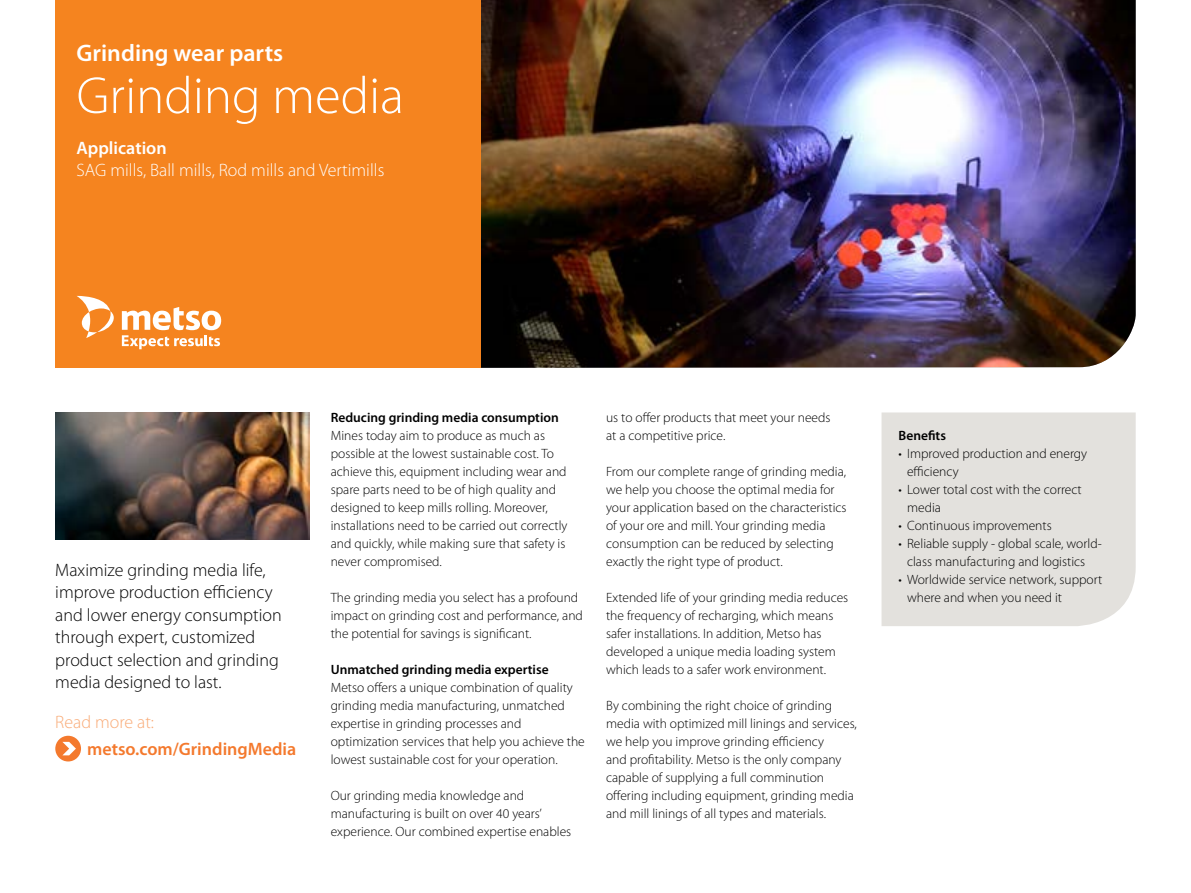
<style>
.page{position:relative;width:1191px;height:893px;background:#fff}
.page>*{position:absolute;margin:0;border:0;box-sizing:border-box;transform-origin:0 0}
.t1{font:300 52.5px "Myriad Pro";color:#fff}
.t2{font:600 24px "Myriad Pro";color:#fff}
.t3{font:300 18px/22.5px "Myriad Pro";color:#000}
.t4{font:300 18px "Myriad Pro";color:#fff}
.t5{font:600 18px "Myriad Pro";color:#f4792d}
.t6{font:600 18px "Myriad Pro";color:#fff}
.t7{font:300 18px "Myriad Pro";color:#f9ab77}
.t8{font:300 13.5px/18px "Myriad Pro";color:#000}
.t9{font:600 13.5px "Myriad Pro";color:#000}
</style>
<div class="page">
<img style="left:480px;top:0;width:655px;height:368px">
<div style="left:55px;top:0;width:425px;height:368px;background:#f5841f"></div>
<img style="left:55px;top:412px;width:254px;height:128px">
<div style="left:881px;top:412px;width:254px;height:214px;background:#e3e1dd"></div>
<svg style="left:77px;top:296px;width:37px;height:42px"></svg>
<svg style="left:122px;top:307px;width:99px;height:42px"></svg>
<div style="left:55px;top:736px;width:26px;height:25px;background:#f4792d;border-radius:50%"></div>
<svg style="left:62px;top:742px;width:14px;height:13px"></svg>
<h2 class="t2" style="left:77px;top:37px;width:208px">Grinding wear parts</h2>
<h1 class="t1" style="left:77px;top:64px;width:329px">Grinding media</h1>
<h3 class="t6" style="left:77px;top:136px;width:92px">Application</h3>
<h3 class="t4" style="left:77px;top:159px;width:309px">SAG mills, Ball mills, Rod mills and Vertimills</h3>
<h3 class="t3" style="left:55px;top:558px;width:228px">Maximize grinding media life, improve production efficiency and lower energy consumption through expert, customized product selection and grinding media designed to last.</h3>
<h3 class="t7" style="left:55px;top:711px;width:100px">Read more at:</h3>
<h3 class="t5" style="left:87px;top:737px;width:211px">metso.com/GrindingMedia</h3>
<p class="t9" style="left:331px;top:409px;width:230px">Reducing grinding media consumption</p>
<p class="t8" style="left:331px;top:427px;width:238px">Mines today aim to produce as much as possible at the lowest sustainable cost. To achieve this, equipment including wear and spare parts need to be of high quality and designed to keep mills rolling. Moreover, installations need to be carried out correctly and quickly, while making sure that safety is never compromised.</p>
<p class="t8" style="left:331px;top:589px;width:254px">The grinding media you select has a profound impact on grinding cost and performance, and the potential for savings is significant.</p>
<p class="t9" style="left:331px;top:661px;width:219px">Unmatched grinding media expertise</p>
<p class="t8" style="left:331px;top:679px;width:256px">Metso offers a unique combination of quality grinding media manufacturing, unmatched expertise in grinding processes and optimization services that help you achieve the lowest sustainable cost for your operation.</p>
<p class="t8" style="left:331px;top:786px;width:242px">Our grinding media knowledge and manufacturing is built on over 40 years’ experience. Our combined expertise enables</p>
<p class="t8" style="left:606px;top:409px;width:226px">us to offer products that meet your needs at a competitive price.</p>
<p class="t8" style="left:606px;top:463px;width:242px">From our complete range of grinding media, we help you choose the optimal media for your application based on the characteristics of your ore and mill. Your grinding media consumption can be reduced by selecting exactly the right type of product.</p>
<p class="t8" style="left:606px;top:589px;width:244px">Extended life of your grinding media reduces the frequency of recharging, which means safer installations. In addition, Metso has developed a unique media loading system which leads to a safer work environment.</p>
<p class="t8" style="left:606px;top:697px;width:252px">By combining the right choice of grinding media with optimized mill linings and services, we help you improve grinding efficiency<br>and profitability. Metso is the only company capable of supplying a full comminution offering including equipment, grinding media and mill linings of all types and materials.</p>
<p class="t9" style="left:898px;top:426px;width:49px">Benefits</p>
<p class="t8" style="left:907px;top:444px;width:182px;text-indent:-9px">• Improved production and energy efficiency</p>
<p class="t8" style="left:907px;top:480px;width:176px;text-indent:-9px">• Lower total cost with the correct media</p>
<p class="t8" style="left:898px;top:516px;width:155px">• Continuous improvements</p>
<p class="t8" style="left:898px;top:534px;width:205px;text-align:center">• Reliable supply - global scale, world&shy;class manufacturing and logistics</p>
<p class="t8" style="left:907px;top:570px;width:197px;text-indent:-9px">• Worldwide service network, support where and when you need it</p>
</div>
